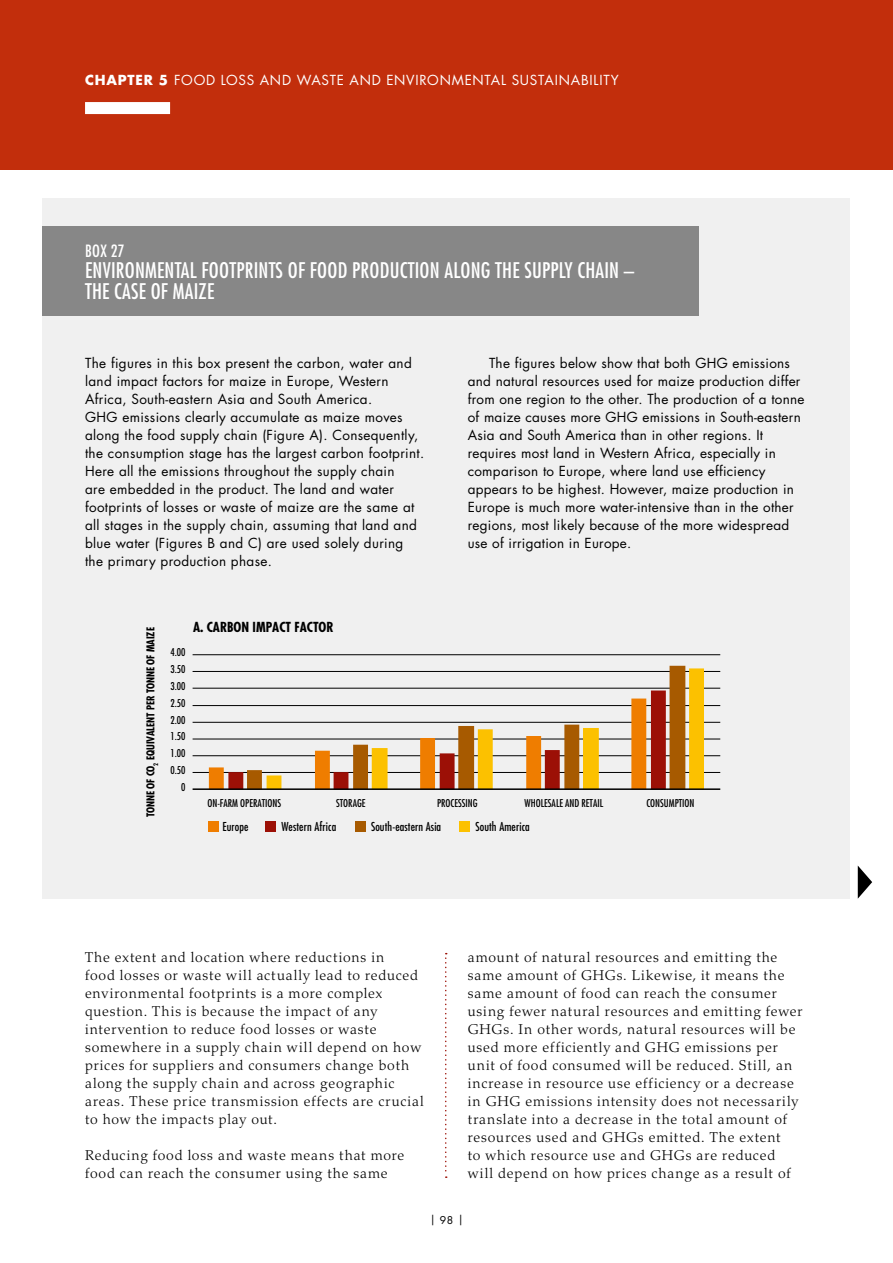
<style>
.page{position:relative;width:893px;height:1263px;background:#fff}
.page>*{position:absolute;margin:0;border:0;box-sizing:border-box;transform-origin:0 0}
.Box_Title_OK{font:condensed 21px/21px "Futura Std";letter-spacing:.01em;color:#fff}
.Box_No_OK{font:condensed 16.5px "Futura Std";color:#fff}
.NewPara1_OK{font:300 14.25px/18px "Palatino LT Std";letter-spacing:.055em;color:#000}
.BoxNewPara1_OK{font:13.5px/18px "Futura Std";letter-spacing:.025em;color:#000}
.Box_NewPara{font:13.5px/18px "Futura Std";letter-spacing:.02em;color:#000}
.t1{font:13.5px "Futura Std";letter-spacing:.055em;color:#fff}
.t2{font:700 condensed 13.5px "Futura Std";color:#000}
.t3{font:condensed 12px "Futura Std";letter-spacing:.01em;color:#000}
.t4{font:condensed 10.5px "Futura Std";color:#000}
.t5{font:700 condensed 10.5px "Futura Std";letter-spacing:-.01em;color:#000}
.t6{font:10.5px "Futura Std";color:#000}
.s1{font-weight:700}
</style>
<div class="page">
<div style="left:0;top:0;width:893px;height:170px;background:#c22e0c"></div>
<div style="left:85px;top:102px;width:85px;height:12px;background:#fff"></div>
<svg style="left:445px;top:953px;width:2px;height:225px"></svg>
<div style="left:43px;top:198px;width:807px;height:701px;background:#f0f0f0"></div>
<div style="left:43px;top:226px;width:656px;height:90px;background:#878787"></div>
<div style="left:265px;top:821px;width:11px;height:11px;background:#9c1006"></div>
<div style="left:208px;top:821px;width:10px;height:11px;background:#ef7d00"></div>
<div style="left:355px;top:821px;width:11px;height:11px;background:#a75a00"></div>
<div style="left:459px;top:821px;width:11px;height:11px;background:#fcc100"></div>
<hr style="left:193px;top:772px;width:527px;height:1px;background:#000">
<hr style="left:193px;top:755px;width:527px;height:1px;background:#000">
<hr style="left:193px;top:739px;width:527px;height:1px;background:#000">
<hr style="left:193px;top:722px;width:527px;height:1px;background:#000">
<hr style="left:193px;top:705px;width:527px;height:1px;background:#000">
<hr style="left:193px;top:688px;width:527px;height:1px;background:#000">
<hr style="left:193px;top:671px;width:527px;height:1px;background:#000">
<hr style="left:193px;top:654px;width:527px;height:1px;background:#000">
<svg style="left:209px;top:705px;width:38px;height:83px"></svg>
<svg style="left:247px;top:666px;width:438px;height:122px"></svg>
<svg style="left:267px;top:668px;width:437px;height:120px"></svg>
<hr style="left:193px;top:788px;width:527px;height:2px;background:#000">
<svg style="left:858px;top:866px;width:14px;height:33px"></svg>
<p class="t1" style="left:85px;top:71px;width:535px"><span class="s1">CHAPTER 5</span> FOOD LOSS AND WASTE AND ENVIRONMENTAL SUSTAINABILITY</p>
<p class="Box_No_OK" style="left:85px;top:241px;width:41px">BOX 27</p>
<p class="Box_Title_OK" style="left:85px;top:259px;width:551px">ENVIRONMENTAL FOOTPRINTS OF FOOD PRODUCTION ALONG THE SUPPLY CHAIN –<br>THE CASE OF MAIZE</p>
<p class="BoxNewPara1_OK" style="left:85px;top:354px;width:341px">The figures in this box present the carbon, water and land impact factors for maize in Europe, Western Africa, South-eastern Asia and South America.<br>GHG emissions clearly accumulate as maize moves along the food supply chain (Figure A). Consequently, the consumption stage has the largest carbon footprint.<br>Here all the emissions throughout the supply chain<br>are embedded in the product. The land and water footprints of losses or waste of maize are the same at all stages in the supply chain, assuming that land and blue water (Figures B and C) are used solely during the primary production phase.</p>
<p class="Box_NewPara" style="left:468px;top:354px;width:338px;text-indent:21px">The figures below show that both GHG emissions and natural resources used for maize production differ from one region to the other. The production of a tonne of maize causes more GHG emissions in South-eastern Asia and South America than in other regions. It requires most land in Western Africa, especially in comparison to Europe, where land use efficiency appears to be highest. However, maize production in Europe is much more water-intensive than in the other regions, most likely because of the more widespread use of irrigation in Europe.</p>
<p class="t5" style="left:144px;top:817px;width:191px;rotate:-90deg">TONNE OF CO<sub>2</sub> EQUIVALENT PER TONNE OF MAIZE</p>
<p class="t2" style="left:193px;top:619px;width:142px">A. CARBON IMPACT FACTOR</p>
<p class="t4" style="left:170px;top:646px;width:17px">4.00</p>
<p class="t4" style="left:170px;top:663px;width:17px">3.50</p>
<p class="t4" style="left:170px;top:680px;width:17px">3.00</p>
<p class="t4" style="left:170px;top:697px;width:17px">2.50</p>
<p class="t4" style="left:170px;top:713px;width:17px">2.00</p>
<p class="t4" style="left:170px;top:730px;width:17px">1.50</p>
<p class="t4" style="left:170px;top:747px;width:17px">1.00</p>
<p class="t4" style="left:170px;top:764px;width:17px">0.50</p>
<p class="t4" style="left:181px;top:781px;width:6px">0</p>
<p class="t4" style="left:207px;top:797px;width:75px">ON-FARM OPERATIONS</p>
<p class="t4" style="left:336px;top:797px;width:31px">STORAGE</p>
<p class="t4" style="left:437px;top:797px;width:42px">PROCESSING</p>
<p class="t4" style="left:525px;top:797px;width:80px">WHOLESALE AND RETAIL</p>
<p class="t4" style="left:646px;top:797px;width:50px">CONSUMPTION</p>
<p class="t3" style="left:222px;top:819px;width:28px">Europe</p>
<p class="t3" style="left:281px;top:819px;width:56px">Western Africa</p>
<p class="t3" style="left:371px;top:819px;width:72px">South-eastern Asia</p>
<p class="t3" style="left:475px;top:819px;width:56px">South America</p>
<p class="NewPara1_OK" style="left:85px;top:948px;width:340px">The extent and location where reductions in<br>food losses or waste will actually lead to reduced environmental footprints is a more complex question. This is because the impact of any intervention to reduce food losses or waste somewhere in a supply chain will depend on how prices for suppliers and consumers change both along the supply chain and across geographic areas. These price transmission effects are crucial to how the impacts play out.</p>
<p class="NewPara1_OK" style="left:85px;top:1146px;width:321px">Reducing food loss and waste means that more food can reach the consumer using the same</p>
<p class="NewPara1_OK" style="left:468px;top:948px;width:336px">amount of natural resources and emitting the same amount of GHGs. Likewise, it means the same amount of food can reach the consumer using fewer natural resources and emitting fewer GHGs. In other words, natural resources will be used more efficiently and GHG emissions per unit of food consumed will be reduced. Still, an increase in resource use efficiency or a decrease in GHG emissions intensity does not necessarily translate into a decrease in the total amount of resources used and GHGs emitted. The extent<br>to which resource use and GHGs are reduced will depend on how prices change as a result of</p>
<p class="t4" style="left:170px;top:957px;width:17px">0.40</p>
<p class="t4" style="left:170px;top:1001px;width:17px">0.20</p>
<p class="t4" style="left:170px;top:1023px;width:17px">0.10</p>
<p class="t4" style="left:181px;top:1045px;width:6px">0</p>
<p class="t4" style="left:210px;top:1062px;width:75px">ON-FARM OPERATIONS</p>
<p class="t4" style="left:340px;top:1062px;width:31px">STORAGE</p>
<p class="t4" style="left:530px;top:1062px;width:80px">WHOLESALE AND RETAIL</p>
<p class="t4" style="left:653px;top:1062px;width:50px">CONSUMPTION</p>
<p class="t3" style="left:476px;top:1086px;width:56px">South America</p>
<p class="t4" style="left:173px;top:1148px;width:14px">140</p>
<p class="t4" style="left:173px;top:1171px;width:14px">120</p>
<p class="t6" style="left:430px;top:1213px;width:35px">| 98 |</p>
</div>
